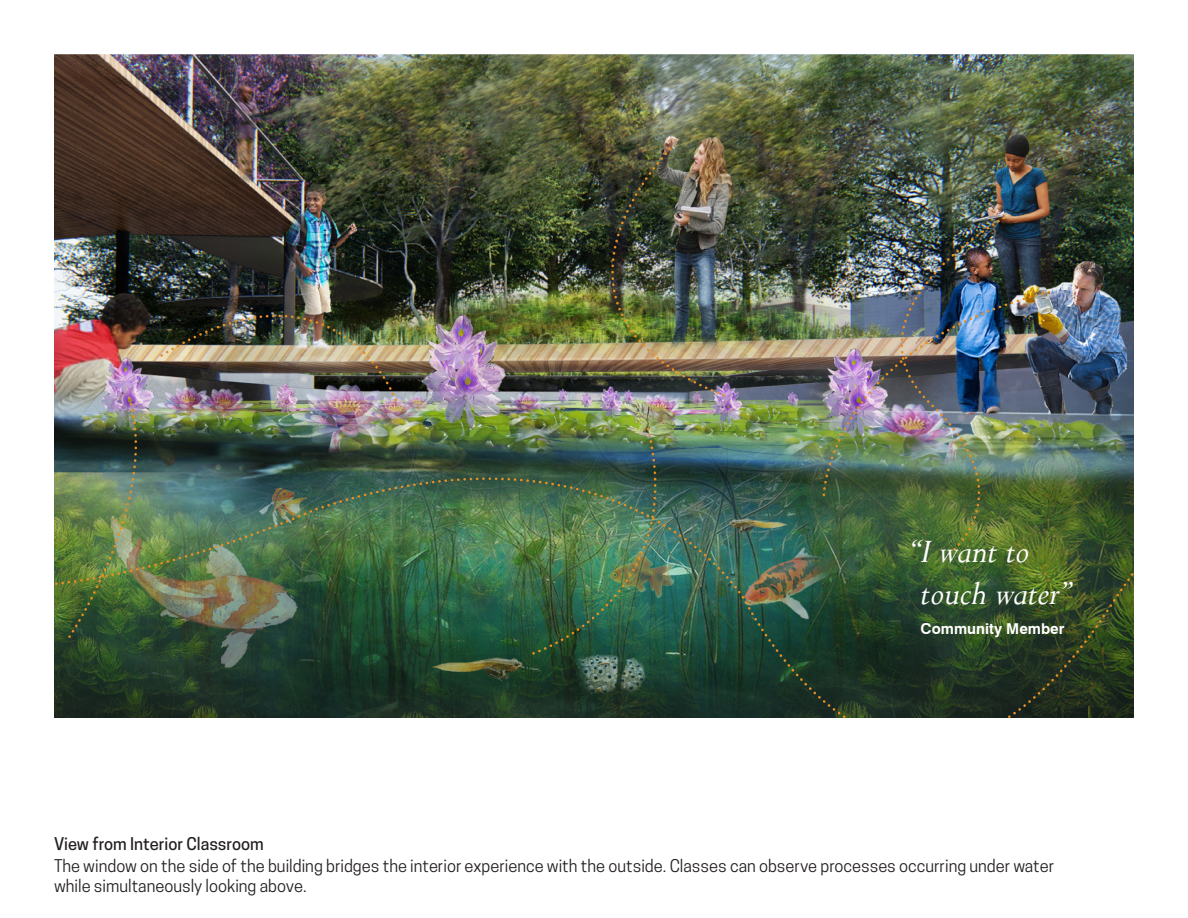
<style>
.page{position:relative;width:1188px;height:918px;background:#fff}
.page>*{position:absolute;margin:0;border:0;box-sizing:border-box;transform-origin:0 0}
.t1{font:italic 37.5px/41.2px "Perpetua";color:#fff}
.t2{font:16.5px/19.8px "Cooper Hewitt";color:#231f20}
.t3{font:500 16.5px "Cooper Hewitt";color:#231f20}
.t4{font:700 15px "Swiss 721 BT";color:#fff}
</style>
<div class="page">
<img style="left:54px;top:54px;width:1080px;height:664px">
<p class="t3" style="left:54px;top:834px;width:211px">View from Interior Classroom</p>
<p class="t1" style="left:911px;top:530px;width:160px">“I want to touch water”</p>
<p class="t4" style="left:921px;top:620px;width:145px">Community Member</p>
<p class="t2" style="left:54px;top:856px;width:1002px">The window on the side of the building bridges the interior experience with the outside. Classes can observe processes occurring under water while simultaneously looking above.</p>
</div>
